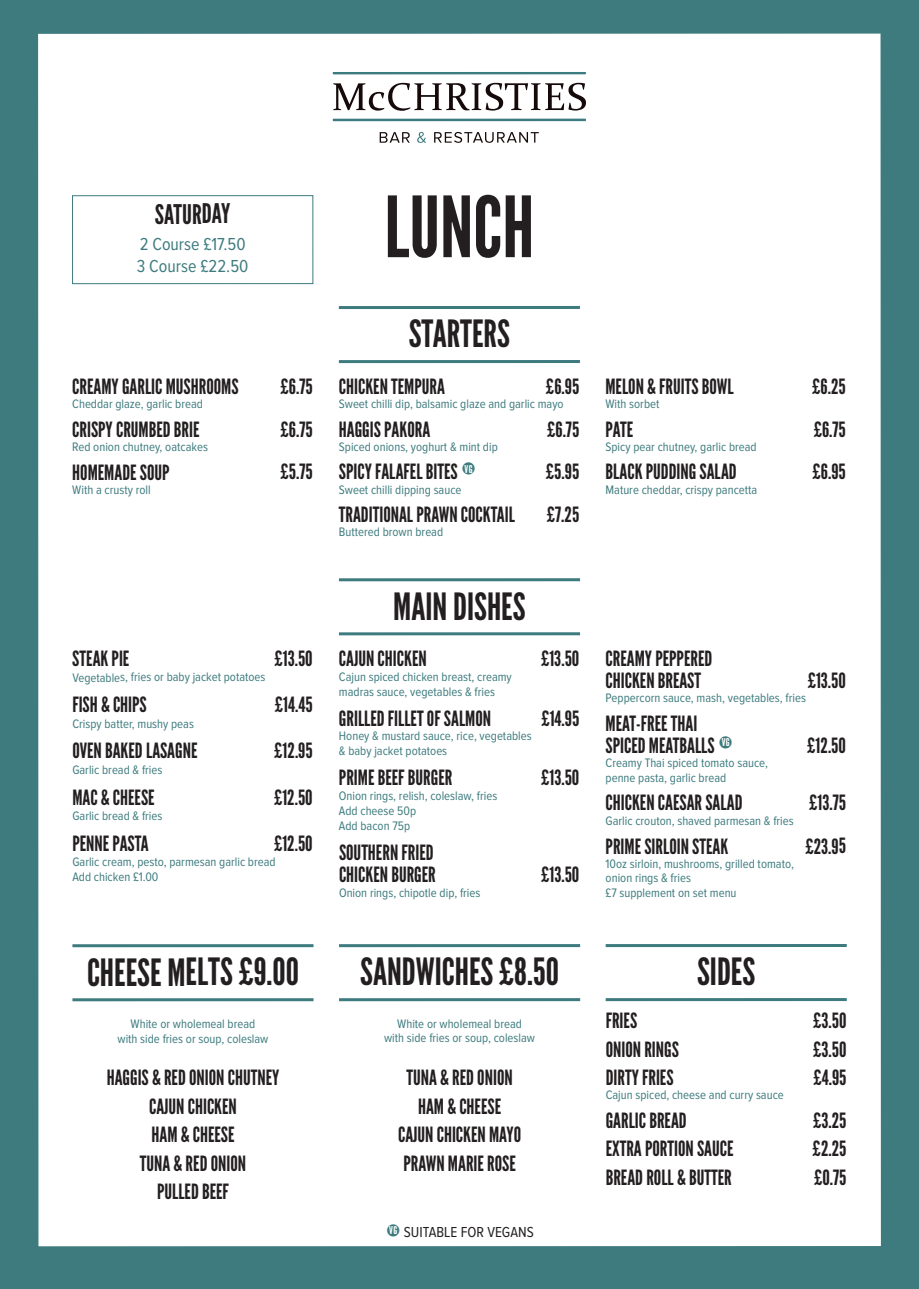
<style>
.page{position:relative;width:919px;height:1289px;background:#fff}
.page>*{position:absolute;margin:0;border:0;box-sizing:border-box;transform-origin:0 0}
.t1{font:84px "League Gothic";color:#231f20}
.t2{font:37.5px "League Gothic";color:#231f20}
.t3{font:27px "League Gothic";color:#231f20}
.t4{font:21px/28.5px "League Gothic";color:#231f20}
.t5{font:18px/21.6px "Proxima Nova Cond";color:#3e7b7e}
.t6{font:15px "Proxima Nova Cond";color:#231f20}
.t7{font:12.75px/14.9px "Proxima Nova Cond";color:#3e7b7e}
.s1{color:#3e7b7e}
</style>
<div class="page">
<div style="left:0;top:0;width:918px;height:1288px;background:#3e7b7e"></div>
<div style="left:38px;top:34px;width:842px;height:1212px;background:#fff"></div>
<hr style="left:332px;top:72px;width:254px;height:2px;background:#3c7c80">
<hr style="left:332px;top:119px;width:254px;height:2px;background:#3c7c80">
<svg style="left:379px;top:132px;width:31px;height:11px"></svg>
<svg style="left:417px;top:132px;width:9px;height:11px"></svg>
<svg style="left:434px;top:132px;width:104px;height:11px"></svg>
<svg style="left:333px;top:83px;width:253px;height:28px"></svg>
<div style="left:72px;top:195px;width:241px;height:89px;border:1px solid #3e7b7e"></div>
<hr style="left:339px;top:306px;width:241px;height:3px;background:#3e7b7e">
<hr style="left:339px;top:360px;width:241px;height:3px;background:#3e7b7e">
<hr style="left:339px;top:578px;width:241px;height:3px;background:#3e7b7e">
<hr style="left:339px;top:632px;width:241px;height:3px;background:#3e7b7e">
<hr style="left:72px;top:944px;width:241px;height:3px;background:#3e7b7e">
<hr style="left:72px;top:998px;width:241px;height:3px;background:#3e7b7e">
<hr style="left:339px;top:944px;width:241px;height:3px;background:#3e7b7e">
<hr style="left:339px;top:998px;width:241px;height:3px;background:#3e7b7e">
<hr style="left:605px;top:944px;width:241px;height:3px;background:#3e7b7e">
<hr style="left:605px;top:998px;width:241px;height:3px;background:#3e7b7e">
<h3 class="t3" style="left:155px;top:194px;width:77px">SATURDAY</h3>
<h3 class="t5" style="left:137px;top:235px;width:113px">2 Course £17.50<br>3 Course £22.50</h3>
<h3 class="t4" style="left:72px;top:371px;width:168px">CREAMYGARLIC MUSHROOMS</h3>
<h3 class="t4" style="left:280px;top:371px;width:34px">£6.75</h3>
<p class="t7" style="left:72px;top:398px;width:132px">Cheddar glaze, garlic bread</p>
<h3 class="t4" style="left:72px;top:413px;width:129px">CRISPYCRUMBEDBRIE</h3>
<h3 class="t4" style="left:280px;top:413px;width:34px">£6.75</h3>
<p class="t7" style="left:72px;top:440px;width:137px">Red onion chutney, oatcakes</p>
<h3 class="t4" style="left:72px;top:456px;width:99px">HOMEMADESOUP</h3>
<h3 class="t4" style="left:280px;top:456px;width:34px">£5.75</h3>
<p class="t7" style="left:72px;top:483px;width:80px">With a crusty roll</p>
<h3 class="t4" style="left:72px;top:643px;width:59px">STEAKPIE</h3>
<h3 class="t4" style="left:274px;top:643px;width:40px">£13.50</h3>
<p class="t7" style="left:72px;top:671px;width:195px">Vegetables, fries or baby jacket potatoes</p>
<h3 class="t4" style="left:72px;top:689px;width:76px">FISH &amp; CHIPS</h3>
<h3 class="t4" style="left:275px;top:689px;width:39px">£14.45</h3>
<p class="t7" style="left:72px;top:717px;width:123px">Crispy batter, mushy peas</p>
<h3 class="t4" style="left:72px;top:735px;width:127px">OVENBAKEDLASAGNE</h3>
<h3 class="t4" style="left:274px;top:735px;width:40px">£12.95</h3>
<p class="t7" style="left:72px;top:763px;width:92px">Garlic bread &amp; fries</p>
<h3 class="t4" style="left:72px;top:781px;width:84px">MAC &amp; CHEESE</h3>
<h3 class="t4" style="left:274px;top:781px;width:40px">£12.50</h3>
<p class="t7" style="left:72px;top:809px;width:92px">Garlic bread &amp; fries</p>
<h3 class="t4" style="left:72px;top:827px;width:78px">PENNEPASTA</h3>
<h3 class="t4" style="left:274px;top:827px;width:40px">£12.50</h3>
<p class="t7" style="left:72px;top:855px;width:205px;line-height:15.5px">Garlic cream, pesto, parmesan garlic bread<br>Add chicken £1.00</p>
<h2 class="t2" style="left:87px;top:944px;width:213px">CHEESE MELTS£9.00</h2>
<p class="t7" style="left:117px;top:1018px;width:152px;line-height:14.2px;text-align:center">White or wholemeal bread<br>with side fries or soup, coleslaw</p>
<h3 class="t4" style="left:107px;top:1062px;width:174px;text-align:center">HAGGIS &amp; REDONIONCHUTNEY<br>CAJUNCHICKEN<br>HAM &amp; CHEESE<br>TUNA &amp; REDONION<br>PULLEDBEEF</h3>
<h1 class="t1" style="left:384px;top:165px;width:151px">LUNCH</h1>
<h2 class="t2" style="left:409px;top:306px;width:103px">STARTERS</h2>
<h3 class="t4" style="left:339px;top:371px;width:108px">CHICKENTEMPURA</h3>
<h3 class="t4" style="left:546px;top:370px;width:35px">£6.95</h3>
<p class="t7" style="left:339px;top:397px;width:226px">Sweet chilli dip, balsamic glaze and garlic mayo</p>
<h3 class="t4" style="left:339px;top:413px;width:93px">HAGGISPAKORA</h3>
<h3 class="t4" style="left:547px;top:413px;width:34px">£6.75</h3>
<p class="t7" style="left:339px;top:440px;width:160px">Spiced onions, yoghurt &amp; mint dip</p>
<h3 class="t4" style="left:339px;top:456px;width:139px">SPICYFALAFELBITES <span class="s1">●</span><sup>VG</sup></h3>
<h3 class="t4" style="left:546px;top:456px;width:35px">£5.95</h3>
<p class="t7" style="left:339px;top:483px;width:124px">Sweet chilli dipping sauce</p>
<h3 class="t4" style="left:339px;top:499px;width:177px">TRADITIONALPRAWNCOCKTAIL</h3>
<h3 class="t4" style="left:546px;top:499px;width:34px">£7.25</h3>
<p class="t7" style="left:339px;top:526px;width:106px">Buttered brown bread</p>
<h2 class="t2" style="left:393px;top:578px;width:134px">MAINDISHES</h2>
<h3 class="t4" style="left:339px;top:643px;width:89px">CAJUNCHICKEN</h3>
<h3 class="t4" style="left:541px;top:642px;width:40px">£13.50</h3>
<p class="t7" style="left:339px;top:670px;width:174px">Cajun spiced chicken breast, creamy madras sauce, vegetables &amp; fries</p>
<h3 class="t4" style="left:339px;top:702px;width:154px">GRILLEDFILLETOFSALMON</h3>
<h3 class="t4" style="left:541px;top:702px;width:39px">£14.95</h3>
<p class="t7" style="left:339px;top:730px;width:194px">Honey &amp; mustard sauce, rice, vegetables &amp; baby jacket potatoes</p>
<h3 class="t4" style="left:339px;top:762px;width:115px">PRIMEBEEFBURGER</h3>
<h3 class="t4" style="left:541px;top:761px;width:40px">£13.50</h3>
<p class="t7" style="left:339px;top:789px;width:160px">Onion rings, relish, coleslaw, fries<br>Add cheese 50p<br>Add bacon 75p</p>
<h3 class="t4" style="left:339px;top:839px;width:98px;line-height:22.4px">SOUTHERNFRIED<br>CHICKENBURGER</h3>
<h3 class="t4" style="left:541px;top:858px;width:40px">£13.50</h3>
<p class="t7" style="left:339px;top:886px;width:143px">Onion rings, chipotle dip, fries</p>
<h2 class="t2" style="left:360px;top:944px;width:200px">SANDWICHES£8.50</h2>
<p class="t7" style="left:384px;top:1017px;width:152px;line-height:14.2px;text-align:center">White or wholemeal bread<br>with side fries or soup, coleslaw</p>
<h3 class="t4" style="left:398px;top:1061px;width:125px;text-align:center">TUNA &amp; REDONION<br>HAM &amp; CHEESE<br>CAJUNCHICKEN MAYO<br>PRAWN MARIEROSE</h3>
<p class="t6" style="left:385px;top:1226px;width:150px"><span class="s1">●</span><sup>VG</sup> SUITABLE FOR VEGANS</p>
<h3 class="t4" style="left:605px;top:370px;width:130px">MELON &amp; FRUITSBOWL</h3>
<h3 class="t4" style="left:812px;top:370px;width:35px">£6.25</h3>
<p class="t7" style="left:605px;top:397px;width:55px">With sorbet</p>
<h3 class="t4" style="left:605px;top:413px;width:29px">PATE</h3>
<h3 class="t4" style="left:813px;top:413px;width:34px">£6.75</h3>
<p class="t7" style="left:605px;top:440px;width:153px">Spicy pear chutney, garlic bread</p>
<h3 class="t4" style="left:605px;top:456px;width:133px">BLACKPUDDINGSALAD</h3>
<h3 class="t4" style="left:812px;top:456px;width:35px">£6.95</h3>
<p class="t7" style="left:605px;top:483px;width:153px">Mature cheddar, crispy pancetta</p>
<h3 class="t4" style="left:605px;top:646px;width:108px;line-height:21.9px">CREAMYPEPPERED<br>CHICKENBREAST</h3>
<h3 class="t4" style="left:807px;top:664px;width:40px">£13.50</h3>
<p class="t7" style="left:605px;top:691px;width:202px">Peppercorn sauce, mash, vegetables, fries</p>
<h3 class="t4" style="left:605px;top:711px;width:130px;line-height:21.9px">MEAT-FREETHAI<br>SPICED MEATBALLS <span class="s1">●</span><sup>VG</sup></h3>
<h3 class="t4" style="left:807px;top:729px;width:40px">£12.50</h3>
<p class="t7" style="left:605px;top:757px;width:164px;line-height:14.4px">Creamy Thai spiced tomato sauce, penne pasta, garlic bread</p>
<h3 class="t4" style="left:605px;top:787px;width:138px">CHICKENCAESARSALAD</h3>
<h3 class="t4" style="left:809px;top:787px;width:38px">£13.75</h3>
<p class="t7" style="left:605px;top:814px;width:190px">Garlic crouton, shaved parmesan &amp; fries</p>
<h3 class="t4" style="left:605px;top:830px;width:124px">PRIMESIRLOINSTEAK</h3>
<h3 class="t4" style="left:805px;top:830px;width:42px">£23.95</h3>
<p class="t7" style="left:605px;top:857px;width:190px;line-height:14.4px">10oz sirloin, mushrooms, grilled tomato, onion rings &amp; fries<br>£7 supplement on set menu</p>
<h2 class="t2" style="left:697px;top:944px;width:60px">SIDES</h2>
<h3 class="t4" style="left:605px;top:1004px;width:33px">FRIES</h3>
<h3 class="t4" style="left:813px;top:1004px;width:35px">£3.50</h3>
<h3 class="t4" style="left:605px;top:1033px;width:75px">ONIONRINGS</h3>
<h3 class="t4" style="left:813px;top:1033px;width:35px">£3.50</h3>
<h3 class="t4" style="left:605px;top:1061px;width:69px">DIRTYFRIES</h3>
<h3 class="t4" style="left:813px;top:1061px;width:35px">£4.95</h3>
<p class="t7" style="left:605px;top:1088px;width:180px">Cajun spiced, cheese and curry sauce</p>
<h3 class="t4" style="left:605px;top:1104px;width:83px">GARLICBREAD</h3>
<h3 class="t4" style="left:813px;top:1104px;width:35px">£3.25</h3>
<h3 class="t4" style="left:605px;top:1133px;width:129px">EXTRAPORTIONSAUCE</h3>
<h3 class="t4" style="left:812px;top:1133px;width:35px">£2.25</h3>
<h3 class="t4" style="left:605px;top:1161px;width:128px">BREADROLL &amp; BUTTER</h3>
<h3 class="t4" style="left:814px;top:1161px;width:34px">£0.75</h3>
</div>
